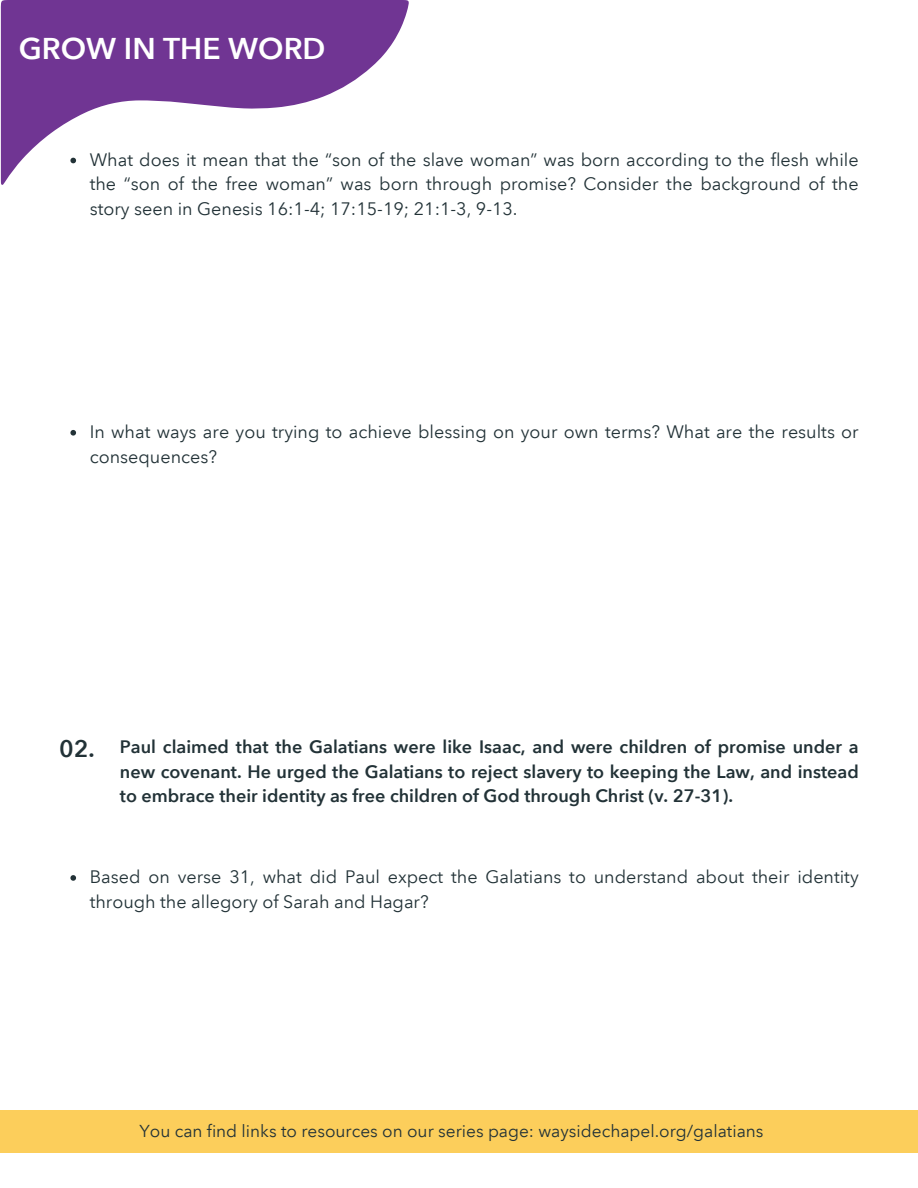
<style>
.page{position:relative;width:918px;height:1188px;background:#fff}
.page>*{position:absolute;margin:0;border:0;box-sizing:border-box;transform-origin:0 0}
.t1{font:600 30px "Avenir Next LT Pro";color:#fff}
.t2{font:18px/24.8px "Avenir Next LT Pro";color:#223237}
.t3{font:600 18px/24.8px "Avenir Next LT Pro";color:#223237;text-align:justify}
.t4{font:17.25px "Avenir Next LT Pro";color:#223237}
.s1{font-size:24px}
</style>
<div class="page">
<div style="left:0;top:1110px;width:918px;height:43px;background:#fcce5b"></div>
<svg style="left:70px;top:430px;width:6px;height:6px"></svg>
<svg style="left:1px;top:0;width:408px;height:184px;fill:#703593"></svg>
<svg style="left:70px;top:875px;width:6px;height:6px"></svg>
<h1 class="t1" style="left:19px;top:30px;width:308px">GROW IN THE WORD</h1>
<h1 class="t1" style="left:98px;top:48px;width:308px">GROW IN THE WORD</h1>
<p class="t2" style="left:90px;top:147px;width:771px;text-align:justify">What does it mean that the “son of the slave woman” was born according to the flesh while the “son of the free woman” was born through promise? Consider the background of the story seen in Genesis 16:1-4; 17:15-19; 21:1-3, 9-13.</p>
<p class="t2" style="left:90px;top:419px;width:771px">In what ways are you trying to achieve blessing on your own terms? What are the results or consequences?</p>
<p class="t3" style="left:120px;top:734px;width:740px;text-indent:-61px"><span class="s1">02.</span> Paul claimed that the Galatians were like Isaac, and were children of promise under a new covenant. He urged the Galatians to reject slavery to keeping the Law, and instead to embrace their identity as free children of God through Christ (v. 27-31).</p>
<p class="t2" style="left:90px;top:864px;width:771px">Based on verse 31, what did Paul expect the Galatians to understand about their identity through the allegory of Sarah and Hagar?</p>
<p class="t4" style="left:140px;top:1121px;width:626px">You can find links to resources on our series page: waysidechapel.org/galatians</p>
</div>
